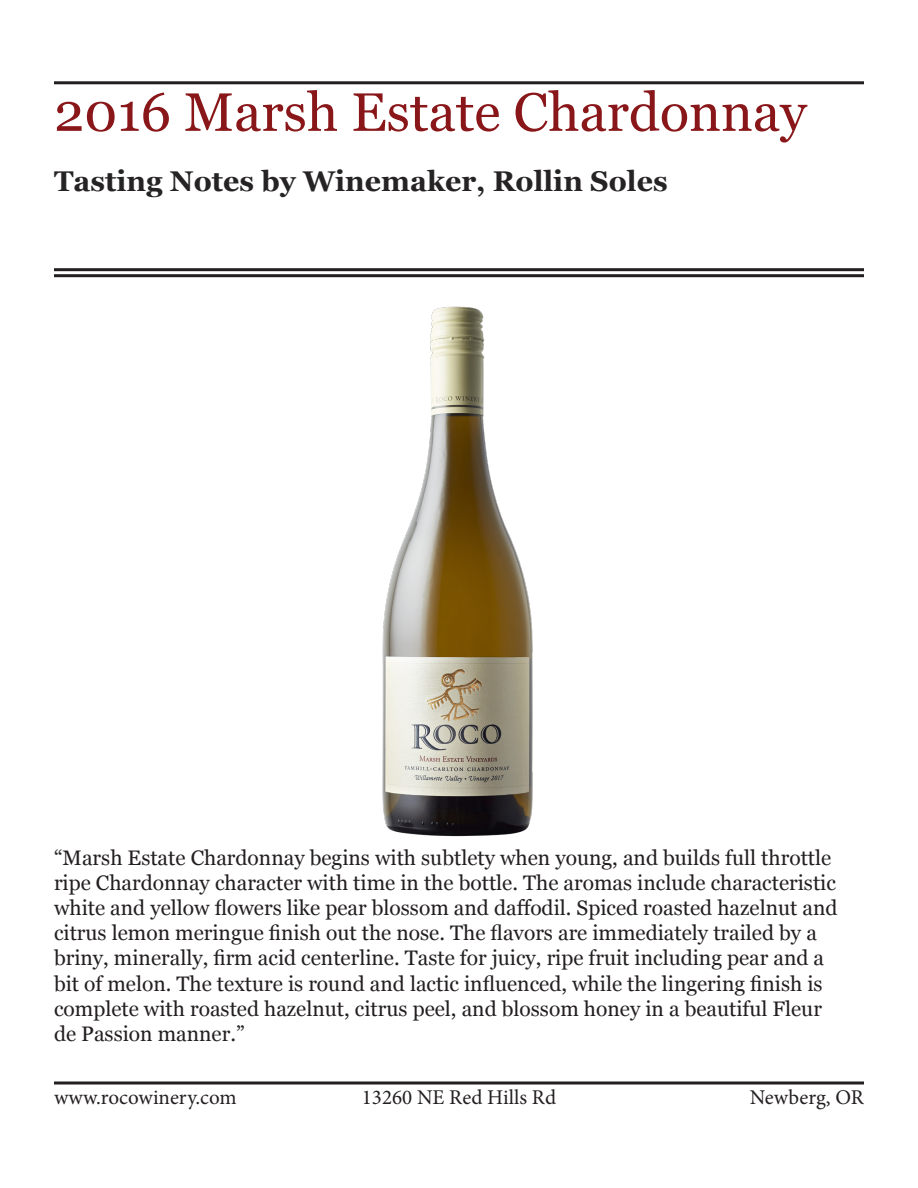
<style>
.page{position:relative;width:918px;height:1188px;background:#fff}
.page>*{position:absolute;margin:0;border:0;box-sizing:border-box;transform-origin:0 0}
.t1{font:54px "Georgia";color:#891619}
.t2{font:700 28.5px "Georgia";color:#252323}
.t3{font:21px "Georgia";color:#231f20}
.t4{font:21px "Minion Pro";color:#231f20}
</style>
<div class="page">
<hr style="left:54px;top:81px;width:810px;height:3px;background:#231f20">
<hr style="left:54px;top:268px;width:810px;height:3px;background:#231f20">
<hr style="left:54px;top:274px;width:810px;height:3px;background:#231f20">
<hr style="left:54px;top:1082px;width:810px;height:2px;background:#231f20">
<img style="left:348px;top:274px;width:222px;height:563px">
<p class="t1" style="left:54px;top:73px;width:754px">2016 Marsh Estate Chardonnay</p>
<p class="t2" style="left:54px;top:159px;width:615px">Tasting Notes by Winemaker, Rollin Soles</p>
<p class="t3" style="left:54px;top:842px;width:779px">“Marsh Estate Chardonnay begins with subtlety when young, and builds full throttle</p>
<p class="t3" style="left:54px;top:867px;width:783px">ripe Chardonnay character with time in the bottle. The aromas include characteristic</p>
<p class="t3" style="left:54px;top:892px;width:785px">white and yellow flowers like pear blossom and daffodil. Spiced roasted hazelnut and</p>
<p class="t3" style="left:54px;top:918px;width:764px">citrus lemon meringue finish out the nose. The flavors are immediately trailed by a</p>
<p class="t3" style="left:54px;top:943px;width:772px">briny, minerally, firm acid centerline. Taste for juicy, ripe fruit including pear and a</p>
<p class="t3" style="left:54px;top:968px;width:770px">bit of melon. The texture is round and lactic influenced, while the lingering finish is</p>
<p class="t3" style="left:54px;top:993px;width:770px">complete with roasted hazelnut, citrus peel, and blossom honey in a beautiful Fleur</p>
<p class="t3" style="left:54px;top:1018px;width:192px">de Passion manner.”</p>
<p class="t4" style="left:54px;top:1083px;width:184px">www.rocowinery.com</p>
<p class="t4" style="left:362px;top:1083px;width:196px">13260 NE Red Hills Rd</p>
<p class="t4" style="left:750px;top:1083px;width:116px">Newberg, OR</p>
</div>
